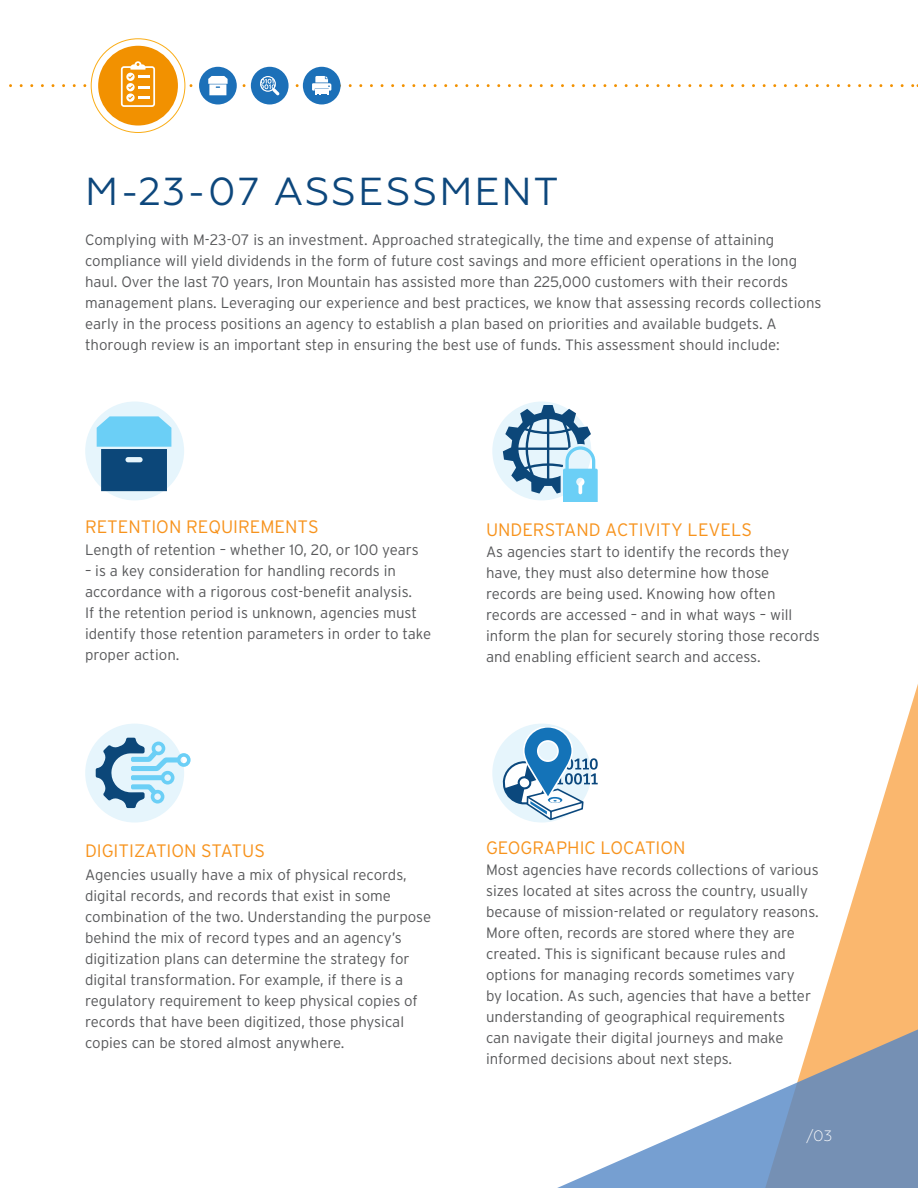
<style>
.page{position:relative;width:918px;height:1188px;background:#fff}
.page>*{position:absolute;margin:0;border:0;box-sizing:border-box;transform-origin:0 0}
.HEADLINE{font:39px "Geometria";letter-spacing:.055em;color:#0d477c}
.White_Paper{font:300 18px "Interstate";color:#f7931d}
.Body_Copy{font:300 18px "Interstate";color:#f7931d}
.Body_Copy-2{font:300 15px/21px "Interstate";color:#57585a}
.HEADLINE-2{font:300 15px/21px "Interstate";color:#57585a}
.t1{font:300 15px "Geometria";color:#fff}
</style>
<div class="page">
<svg style="left:815px;top:684px;width:103px;height:340px"></svg>
<svg style="left:557px;top:1024px;width:361px;height:164px"></svg>
<svg style="left:91px;top:39px;width:94px;height:93px"></svg>
<div style="left:98px;top:46px;width:80px;height:80px;background:#f29100;border-radius:50%"></div>
<svg style="left:21px;top:61px;width:883px;height:46px"></svg>
<div style="left:85px;top:724px;width:99px;height:99px;background:#e6f5fc;border-radius:50%"></div>
<svg style="left:96px;top:738px;width:95px;height:70px"></svg>
<div style="left:492px;top:724px;width:99px;height:99px;background:#e6f5fc;border-radius:50%"></div>
<svg style="left:503px;top:728px;width:95px;height:92px"></svg>
<div style="left:85px;top:402px;width:99px;height:98px;background:#e6f5fc;border-radius:50%"></div>
<svg style="left:97px;top:416px;width:74px;height:75px;background:#4e92ba"></svg>
<div style="left:492px;top:402px;width:99px;height:98px;background:#e6f5fc;border-radius:50%"></div>
<svg style="left:503px;top:406px;width:95px;height:95px"></svg>
<p class="HEADLINE" style="left:85px;top:169px;width:475px">M-23-07 ASSESSMENT</p>
<p class="HEADLINE-2" style="left:85px;top:229px;width:738px">Complying with M-23-07 is an investment. Approached strategically, the time and expense of attaining compliance will yield dividends in the form of future cost savings and more efficient operations in the long haul. Over the last 70 years, Iron Mountain has assisted more than 225,000 customers with their records management plans. Leveraging our experience and best practices, we know that assessing records collections early in the process positions an agency to establish a plan based on priorities and available budgets. A thorough review is an important step in ensuring the best use of funds. This assessment should include:</p>
<p class="Body_Copy" style="left:85px;top:517px;width:235px">RETENTION REQUIREMENTS</p>
<p class="Body_Copy-2" style="left:85px;top:540px;width:335px">Length of retention – whether 10, 20, or 100 years</p>
<p class="Body_Copy-2" style="left:85px;top:561px;width:348px">– is a key consideration for handling records in accordance with a rigorous cost-benefit analysis.<br>If the retention period is unknown, agencies must identify those retention parameters in order to take proper action.</p>
<p class="White_Paper" style="left:486px;top:520px;width:268px">UNDERSTAND ACTIVITY LEVELS</p>
<p class="Body_Copy-2" style="left:486px;top:541px;width:335px">As agencies start to identify the records they have, they must also determine how those records are being used. Knowing how often records are accessed – and in what ways – will inform the plan for securely storing those records and enabling efficient search and access.</p>
<p class="Body_Copy" style="left:85px;top:841px;width:181px">DIGITIZATION STATUS</p>
<p class="Body_Copy-2" style="left:85px;top:864px;width:348px">Agencies usually have a mix of physical records, digital records, and records that exist in some combination of the two. Understanding the purpose behind the mix of record types and an agency’s digitization plans can determine the strategy for digital transformation. For example, if there is a regulatory requirement to keep physical copies of records that have been digitized, those physical copies can be stored almost anywhere.</p>
<p class="White_Paper" style="left:486px;top:837px;width:201px">GEOGRAPHIC LOCATION</p>
<p class="Body_Copy-2" style="left:486px;top:859px;width:334px">Most agencies have records collections of various sizes located at sites across the country, usually because of mission-related or regulatory reasons.<br>More often, records are stored where they are created. This is significant because rules and options for managing records sometimes vary<br>by location. As such, agencies that have a better understanding of geographical requirements<br>can navigate their digital journeys and make informed decisions about next steps.</p>
<p class="t1" style="left:806px;top:1127px;width:27px">/03</p>
</div>
